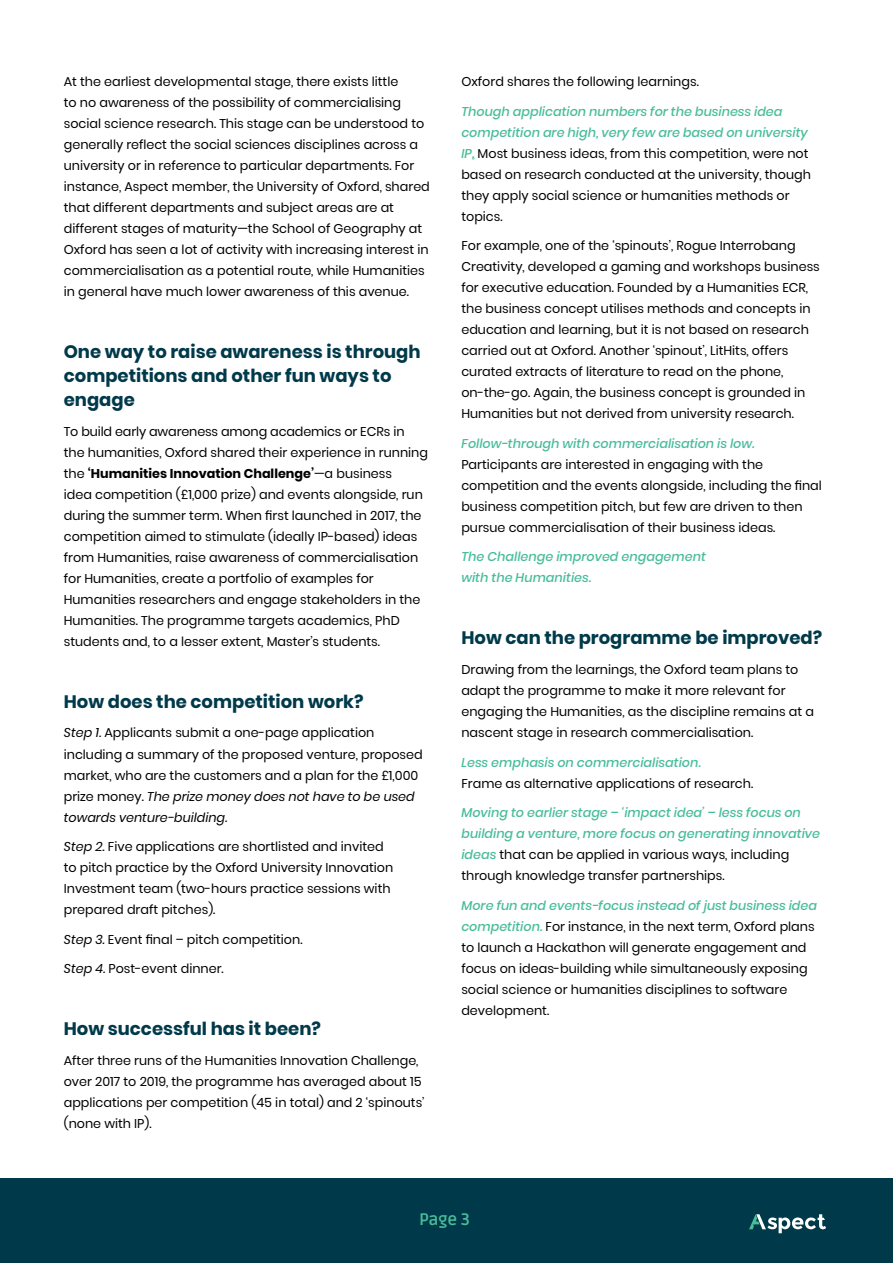
<style>
.page{position:relative;width:893px;height:1263px;background:#fff}
.page>*{position:absolute;margin:0;border:0;box-sizing:border-box;transform-origin:0 0}
.t1{font:700 18px/24px "Poppins";color:#003a4a}
.t2{font:700 16.5px "Ruda";color:#49bd9a}
.t3{font:12.75px/21px "Poppins";color:#000}
.t4{font:italic 500 12.75px/21px "Poppins";color:#49bd9a}
.s1{font-weight:700}
.s2{font-style:italic}
.s3{font-weight:500;font-style:italic;color:#49bd9a}
.s4{font-weight:400;font-style:normal;color:#000}
</style>
<div class="page">
<div style="left:0;top:1178px;width:893px;height:85px;background:#003a4a"></div>
<svg style="left:749px;top:1214px;width:77px;height:19px"></svg>
<p class="t3" style="left:64px;top:71px;width:368px">At the earliest developmental stage, there exists little<br>to no awareness of the possibility of commercialising social science research. This stage can be understood to generally reflect the social sciences disciplines across a university or in reference to particular departments. For instance, Aspect member, the University of Oxford, shared that different departments and subject areas are at different stages of maturity—the School of Geography at Oxford has seen a lot of activity with increasing interest in commercialisation as a potential route, while Humanities in general have much lower awareness of this avenue.</p>
<h1 class="t1" style="left:64px;top:340px;width:358px">One way to raise awareness is through competitions and other fun ways to engage</h1>
<p class="t3" style="left:64px;top:421px;width:366px">To build early awareness among academics or ECRs in the humanities, Oxford shared their experience in running the <span class="s1">‘Humanities Innovation Challenge’</span>—a business<br>idea competition (£1,000 prize) and events alongside, run during the summer term. When first launched in 2017, the competition aimed to stimulate (ideally IP-based) ideas from Humanities, raise awareness of commercialisation for Humanities, create a portfolio of examples for Humanities researchers and engage stakeholders in the Humanities. The programme targets academics, PhD students and, to a lesser extent, Master’s students.</p>
<h1 class="t1" style="left:64px;top:690px;width:301px">How does the competition work?</h1>
<p class="t3" style="left:64px;top:723px;width:360px"><span class="s2">Step 1.</span> Applicants submit a one-page application including a summary of the proposed venture, proposed market, who are the customers and a plan for the £1,000 prize money. <span class="s2">The prize money does not have to be used towards venture-building.</span></p>
<p class="t3" style="left:64px;top:836px;width:331px"><span class="s2">Step 2.</span> Five applications are shortlisted and invited to pitch practice by the Oxford University Innovation Investment team (two-hours practice sessions with prepared draft pitches).</p>
<p class="t3" style="left:64px;top:929px;width:240px"><span class="s2">Step 3.</span> Event final – pitch competition.</p>
<p class="t3" style="left:64px;top:958px;width:162px"><span class="s2">Step 4.</span> Post-event dinner.</p>
<h1 class="t1" style="left:64px;top:1017px;width:259px">How successful has it been?</h1>
<p class="t3" style="left:64px;top:1050px;width:362px">After three runs of the Humanities Innovation Challenge, over 2017 to 2019, the programme has averaged about 15 applications per competition (45 in total) and 2 ‘spinouts’ (none with IP).</p>
<p class="t3" style="left:461px;top:71px;width:239px">Oxford shares the following learnings.</p>
<p class="t3" style="left:461px;top:101px;width:351px"><span class="s3">Though application numbers for the business idea competition are high, very few are based on university IP.</span> Most business ideas, from this competition, were not based on research conducted at the university, though they apply social science or humanities methods or topics.</p>
<p class="t3" style="left:461px;top:235px;width:360px">For example, one of the ‘spinouts’, Rogue Interrobang Creativity, developed a gaming and workshops business for executive education. Founded by a Humanities ECR, the business concept utilises methods and concepts in education and learning, but it is not based on research carried out at Oxford. Another ‘spinout’, LitHits, offers curated extracts of literature to read on the phone, on-the-go. Again, the business concept is grounded in Humanities but not derived from university research.</p>
<p class="t4" style="left:461px;top:433px;width:295px">Follow-through with commercialisation is low.</p>
<p class="t3" style="left:461px;top:454px;width:362px">Participants are interested in engaging with the competition and the events alongside, including the final business competition pitch, but few are driven to then pursue commercialisation of their business ideas.</p>
<p class="t4" style="left:461px;top:546px;width:246px">The Challenge improved engagement with the Humanities.</p>
<h1 class="t1" style="left:461px;top:626px;width:362px">How can the programme be improved?</h1>
<p class="t3" style="left:461px;top:659px;width:354px">Drawing from the learnings, the Oxford team plans to adapt the programme to make it more relevant for engaging the Humanities, as the discipline remains at a nascent stage in research commercialisation.</p>
<p class="t4" style="left:461px;top:752px;width:241px">Less emphasis on commercialisation.</p>
<p class="t3" style="left:461px;top:773px;width:293px">Frame as alternative applications of research.</p>
<p class="t4" style="left:461px;top:802px;width:360px">Moving to earlier stage – ‘impact idea’ – less focus on building a venture, more focus on generating innovative ideas <span class="s4">that can be applied in various ways, including through knowledge transfer partnerships.</span></p>
<p class="t3" style="left:461px;top:895px;width:357px"><span class="s3">More fun and events-focus instead of just business idea competition.</span> For instance, in the next term, Oxford plans to launch a Hackathon will generate engagement and focus on ideas-building while simultaneously exposing social science or humanities disciplines to software development.</p>
<p class="t2" style="left:419px;top:1210px;width:52px">Page 3</p>
</div>
